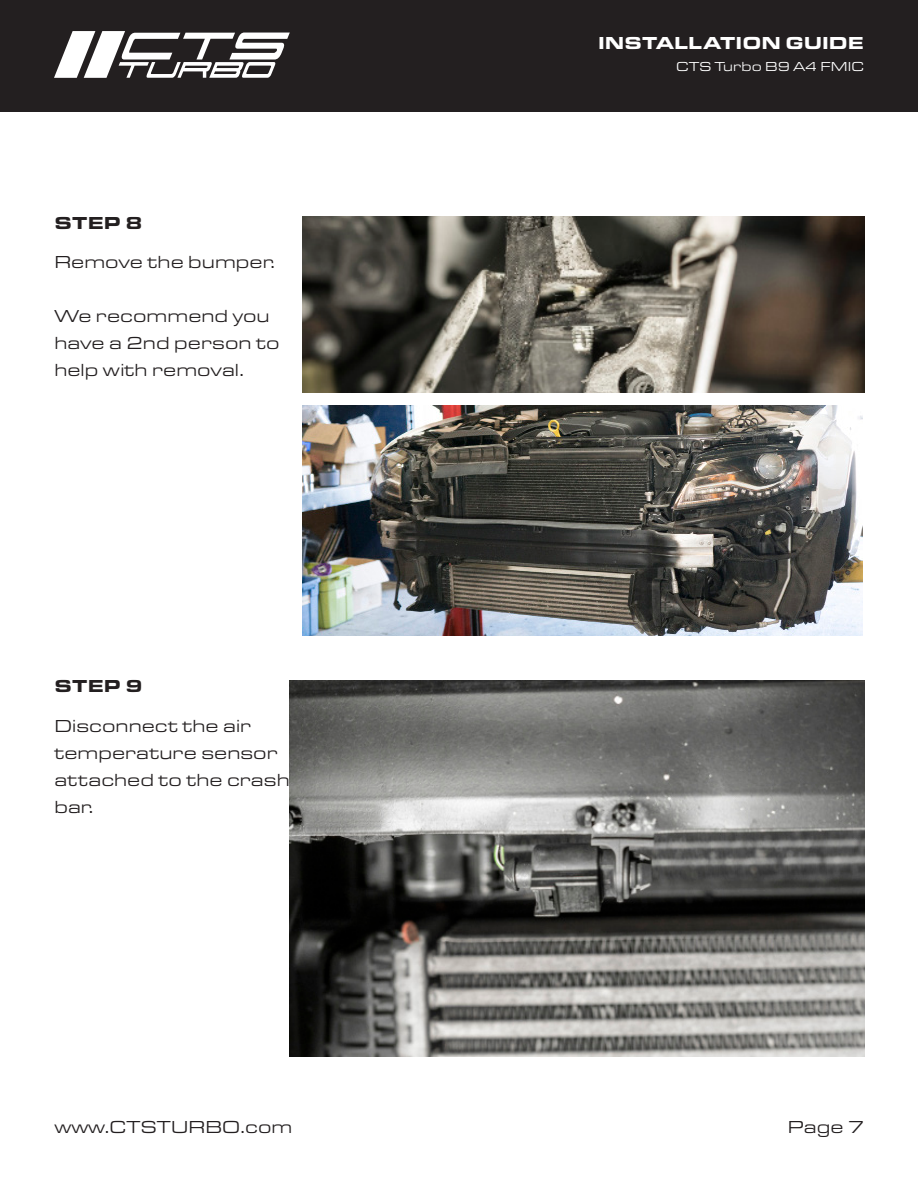
<style>
.page{position:relative;width:918px;height:1188px;background:#fff}
.page>*{position:absolute;margin:0;border:0;box-sizing:border-box;transform-origin:0 0}
.t1{font:18px/27px "Eurostile Ext";color:#231f20}
.t2{font:900 18px "Eurostile Ext";color:#fff}
.t3{font:900 18px "Eurostile Ext";letter-spacing:.01em;color:#231f20}
.t4{font:13.5px "Eurostile Ext";color:#fff}
</style>
<div class="page">
<div style="left:1px;top:0;width:917px;height:112px;background:#231f20"></div>
<svg style="left:54px;top:31px;width:236px;height:47px"></svg>
<img style="left:302px;top:217px;width:562px;height:175px">
<img style="left:302px;top:405px;width:560px;height:230px">
<img style="left:290px;top:680px;width:574px;height:377px">
<p class="t2" style="left:598px;top:29px;width:267px">INSTALLATION GUIDE</p>
<p class="t3" style="left:54px;top:209px;width:90px">STEP 8</p>
<p class="t1" style="left:54px;top:248px;width:223px">Remove the bumper.</p>
<p class="t1" style="left:54px;top:302px;width:227px">We recommend you have a 2nd person to help with removal.</p>
<p class="t3" style="left:54px;top:673px;width:90px">STEP 9</p>
<p class="t1" style="left:54px;top:712px;width:237px">Disconnect the air temperature sensor attached to the crash bar.</p>
<p class="t4" style="left:676px;top:58px;width:189px">CTS Turbo B9 A4 FMIC</p>
<p class="t1" style="left:54px;top:1113px;width:240px">www.CTSTURBO.com</p>
<p class="t1" style="left:788px;top:1113px;width:78px">Page 7</p>
</div>
